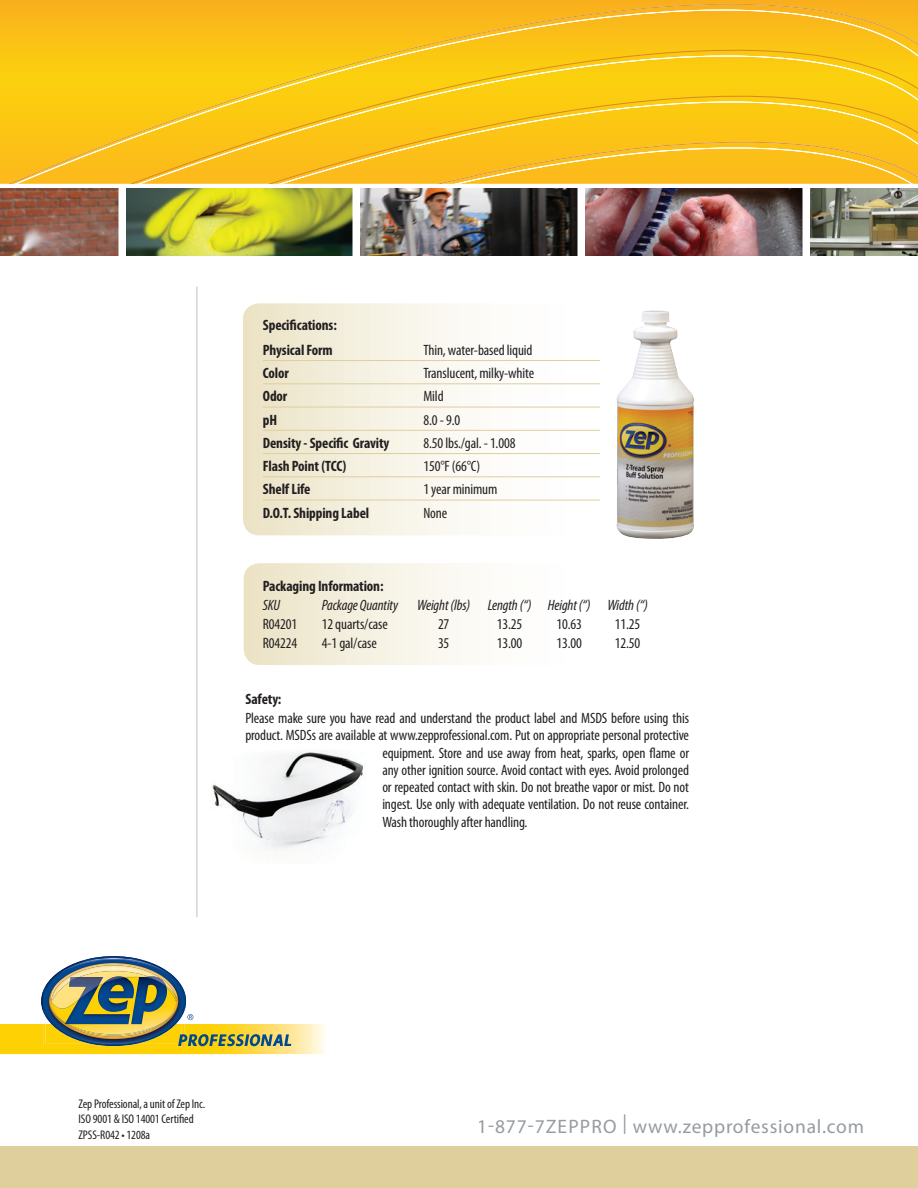
<style>
.page{position:relative;width:918px;height:1188px;background:#fff}
.page>*{position:absolute;margin:0;border:0;box-sizing:border-box;transform-origin:0 0}
.t1{font:19.5px "Myriad Pro";letter-spacing:.04em;color:#959ca1}
.Body-less_space{font:condensed 15px "Myriad Pro";letter-spacing:-.01em;color:#231f20}
.Body-less_space-2{font:700 condensed 15px "Myriad Pro";letter-spacing:-.01em;color:#231f20}
.Body-less_space-3{font:italic condensed 15px "Myriad Pro";letter-spacing:-.01em;color:#231f20}
.Body-less_space-4{font:condensed 12.6px "Myriad Pro";letter-spacing:-.01em;color:#231f20}
</style>
<div class="page">
<div style="left:0;top:0;width:918px;height:6px;background:#f9af1c"></div>
<svg style="left:0;top:6px;width:918px;height:47px;background:#fabc1c"></svg>
<div style="left:0;top:53px;width:918px;height:47px;background:#fbcd10"></div>
<svg style="left:0;top:100px;width:918px;height:41px;background:#fbc719"></svg>
<svg style="left:0;top:141px;width:918px;height:43px;background:#fbbf22"></svg>
<img style="left:0;top:189px;width:918px;height:66px">
<div style="left:118px;top:186px;width:8px;height:86px;background:#fff"></div>
<div style="left:352px;top:186px;width:8px;height:86px;background:#fff"></div>
<div style="left:802px;top:186px;width:8px;height:86px;background:#fff"></div>
<div style="left:578px;top:186px;width:7px;height:86px;background:#fff"></div>
<img style="left:88px;top:956px;width:51px;height:3px">
<img style="left:96px;top:958px;width:35px;height:1px">
<img style="left:88px;top:959px;width:51px;height:2px">
<img style="left:88px;top:961px;width:51px;height:2px">
<img style="left:139px;top:961px;width:13px;height:2px">
<img style="left:75px;top:961px;width:13px;height:2px">
<img style="left:71px;top:963px;width:85px;height:2px">
<img style="left:52px;top:965px;width:123px;height:12px">
<svg style="left:0;top:977px;width:324px;height:77px"></svg>
<div style="left:0;top:1146px;width:918px;height:42px;background:#dfcf9d"></div>
<hr style="left:197px;top:286px;width:1px;height:631px;background:#bcc1c6">
<div style="left:243px;top:303px;width:339px;height:232px;background:linear-gradient(to right,#ede5c9,#fff);border-radius:16px"></div>
<hr style="left:263px;top:360px;width:337px;height:1px;background:#dfcf9d">
<hr style="left:263px;top:383px;width:337px;height:1px;background:#dfcf9d">
<hr style="left:263px;top:407px;width:337px;height:1px;background:#dfcf9d">
<hr style="left:263px;top:430px;width:337px;height:1px;background:#dfcf9d">
<hr style="left:263px;top:453px;width:337px;height:1px;background:#dfcf9d">
<hr style="left:263px;top:476px;width:337px;height:1px;background:#dfcf9d">
<hr style="left:263px;top:500px;width:337px;height:1px;background:#dfcf9d">
<img style="left:616px;top:310px;width:78px;height:229px">
<div style="left:244px;top:563px;width:339px;height:102px;background:linear-gradient(to right,#ede5ca,#fff);border-radius:16px"></div>
<img style="left:212px;top:751px;width:152px;height:98px">
<p class="Body-less_space-2" style="left:263px;top:316px;width:75px">Specifications:</p>
<p class="Body-less_space-2" style="left:263px;top:340px;width:71px">Physical Form</p>
<p class="Body-less_space" style="left:423px;top:341px;width:111px">Thin, water-based liquid</p>
<p class="Body-less_space-2" style="left:263px;top:364px;width:28px">Color</p>
<p class="Body-less_space" style="left:423px;top:364px;width:112px">Translucent, milky-white</p>
<p class="Body-less_space-2" style="left:263px;top:387px;width:26px">Odor</p>
<p class="Body-less_space" style="left:423px;top:387px;width:22px">Mild</p>
<p class="Body-less_space-2" style="left:263px;top:410px;width:16px">pH</p>
<p class="Body-less_space" style="left:423px;top:411px;width:38px">8.0 - 9.0</p>
<p class="Body-less_space-2" style="left:263px;top:433px;width:128px">Density - Specific Gravity</p>
<p class="Body-less_space" style="left:423px;top:434px;width:94px">8.50 lbs./gal. - 1.008</p>
<p class="Body-less_space-2" style="left:263px;top:457px;width:85px">Flash Point (TCC)</p>
<p class="Body-less_space" style="left:423px;top:457px;width:58px">150°F (66°C)</p>
<p class="Body-less_space-2" style="left:263px;top:480px;width:49px">Shelf Life</p>
<p class="Body-less_space" style="left:423px;top:480px;width:76px">1 year minimum</p>
<p class="Body-less_space-2" style="left:263px;top:503px;width:108px">D.O.T. Shipping Label</p>
<p class="Body-less_space" style="left:423px;top:504px;width:25px">None</p>
<p class="Body-less_space-2" style="left:263px;top:577px;width:122px">Packaging Information:</p>
<p class="Body-less_space-3" style="left:263px;top:596px;width:19px">SKU</p>
<p class="Body-less_space-3" style="left:322px;top:596px;width:78px">Package Quantity</p>
<p class="Body-less_space-3" style="left:417px;top:596px;width:55px">Weight (lbs)</p>
<p class="Body-less_space-3" style="left:488px;top:596px;width:45px">Length (“)</p>
<p class="Body-less_space-3" style="left:548px;top:596px;width:44px">Height (“)</p>
<p class="Body-less_space-3" style="left:607px;top:596px;width:42px">Width (“)</p>
<p class="Body-less_space" style="left:263px;top:615px;width:36px">R04201</p>
<p class="Body-less_space" style="left:322px;top:615px;width:68px">12 quarts/case</p>
<p class="Body-less_space" style="left:438px;top:615px;width:13px">27</p>
<p class="Body-less_space" style="left:497px;top:615px;width:27px">13.25</p>
<p class="Body-less_space" style="left:556px;top:615px;width:27px">10.63</p>
<p class="Body-less_space" style="left:615px;top:615px;width:27px">11.25</p>
<p class="Body-less_space" style="left:263px;top:634px;width:36px">R04224</p>
<p class="Body-less_space" style="left:322px;top:634px;width:57px">4-1 gal/case</p>
<p class="Body-less_space" style="left:438px;top:634px;width:13px">35</p>
<p class="Body-less_space" style="left:497px;top:634px;width:27px">13.00</p>
<p class="Body-less_space" style="left:556px;top:634px;width:27px">13.00</p>
<p class="Body-less_space" style="left:615px;top:634px;width:27px">12.50</p>
<p class="Body-less_space-2" style="left:245px;top:690px;width:38px">Safety:</p>
<p class="Body-less_space" style="left:245px;top:709px;width:445px">Please make sure you have read and understand the product label and MSDS before using this</p>
<p class="Body-less_space" style="left:245px;top:726px;width:445px">product. MSDSs are available at www.zepprofessional.com. Put on appropriate personal protective</p>
<p class="Body-less_space" style="left:382px;top:744px;width:308px">equipment. Store and use away from heat, sparks, open flame or</p>
<p class="Body-less_space" style="left:382px;top:761px;width:308px">any other ignition source. Avoid contact with eyes. Avoid prolonged</p>
<p class="Body-less_space" style="left:382px;top:778px;width:308px">or repeated contact with skin. Do not breathe vapor or mist. Do not</p>
<p class="Body-less_space" style="left:382px;top:795px;width:308px">ingest. Use only with adequate ventilation. Do not reuse container.</p>
<p class="Body-less_space" style="left:382px;top:813px;width:147px">Wash thoroughly after handling.</p>
<p class="Body-less_space-4" style="left:79px;top:1097px;width:128px">Zep Professional, a unit of Zep Inc.</p>
<p class="Body-less_space-4" style="left:79px;top:1112px;width:117px">ISO 9001 &amp; ISO 14001 Certified</p>
<p class="Body-less_space-4" style="left:79px;top:1127px;width:73px">ZPSS-R042 • 1208a</p>
<p class="t1" style="left:477px;top:1116px;width:388px">1-877-7ZEPPRO | www.zepprofessional.com</p>
</div>
